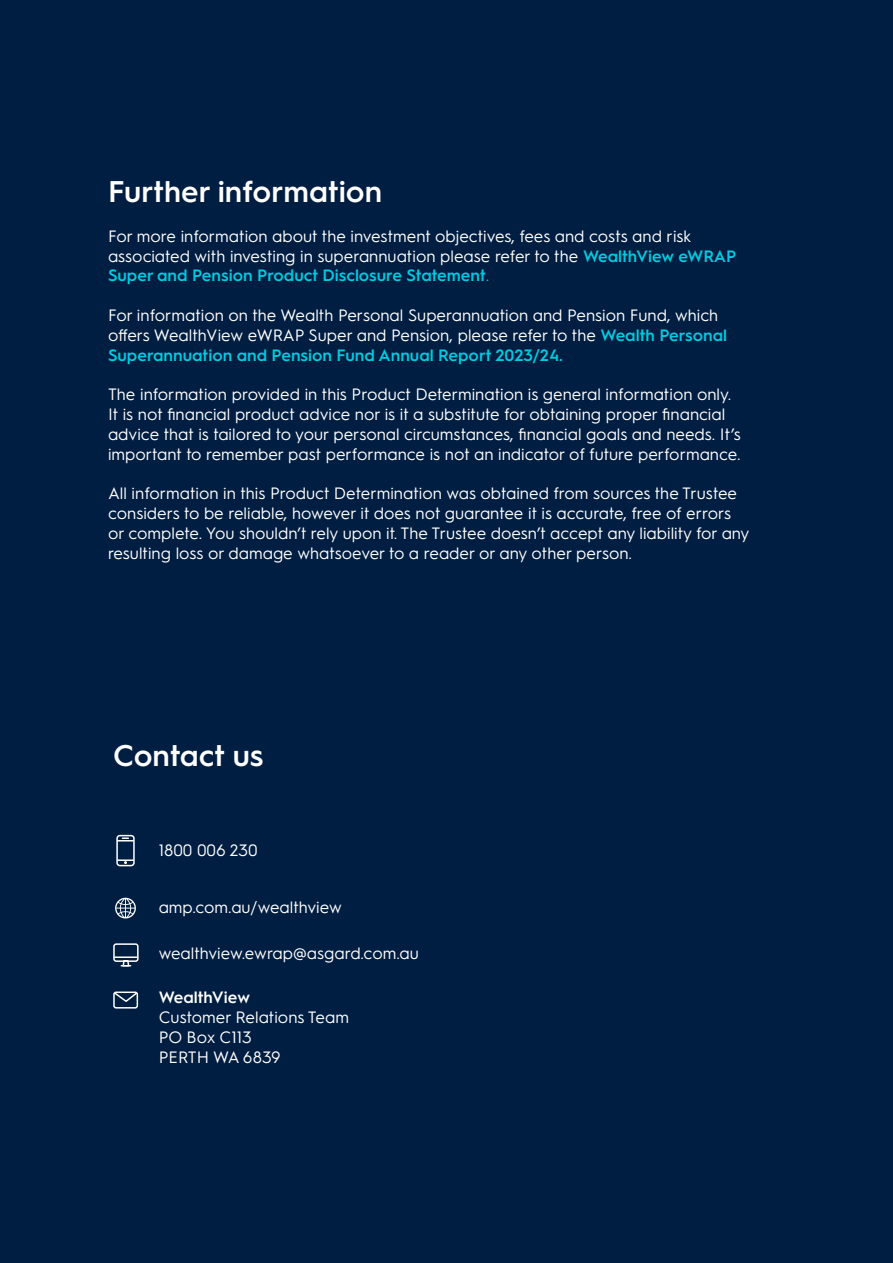
<style>
.page{position:relative;width:893px;height:1263px;background:#001e41}
.page>*{position:absolute;margin:0;border:0;box-sizing:border-box;transform-origin:0 0}
.t1{font:600 30px "Hurme Geometric Sans 1";color:#fff}
.t2{font:16.5px/19.8px "Hurme Geometric Sans 1";color:#fff}
.t3{font:600 16.5px "Hurme Geometric Sans 1";color:#fff}
.s1{font-weight:600;color:#00cae1}
.s2{color:#00cae1}
</style>
<div class="page">
<div style="left:113px;top:991px;width:25px;height:17px;border:2px solid #fff;border-radius:2px"></div>
<svg style="left:113px;top:991px;width:26px;height:12px"></svg>
<div style="left:116px;top:835px;width:19px;height:31px;border:2px solid #fff;border-radius:3px"></div>
<svg style="left:117px;top:837px;width:17px;height:4px"></svg>
<svg style="left:117px;top:859px;width:17px;height:5px"></svg>
<svg style="left:113px;top:943px;width:26px;height:24px"></svg>
<hr style="left:114px;top:956px;width:24px;height:2px;background:#fff">
<svg style="left:115px;top:897px;width:21px;height:22px"></svg>
<h1 class="t1" style="left:108px;top:171px;width:276px">Further information</h1>
<p class="t2" style="left:108px;top:225px;width:630px">For more information about the investment objectives, fees and costs and risk associated with investing in superannuation please refer to the <span class="s1">WealthView eWRAP<br>Super and Pension Product Disclosure Statement</span><span class="s2">.</span></p>
<p class="t2" style="left:108px;top:304px;width:621px">For information on the Wealth Personal Superannuation and Pension Fund, which offers WealthView eWRAP Super and Pension, please refer to the <span class="s1">Wealth Personal<br>Superannuation and Pension Fund Annual Report 2023/24.</span></p>
<p class="t2" style="left:108px;top:383px;width:634px">The information provided in this Product Determination is general information only.<br>It is not financial product advice nor is it a substitute for obtaining proper financial advice that is tailored to your personal circumstances, financial goals and needs. It’s important to remember past performance is not an indicator of future performance.</p>
<p class="t2" style="left:108px;top:482px;width:643px">All information in this Product Determination was obtained from sources the Trustee considers to be reliable, however it does not guarantee it is accurate, free of errors or complete. You shouldn’t rely upon it. The Trustee doesn’t accept any liability for any resulting loss or damage whatsoever to a reader or any other person.</p>
<h1 class="t1" style="left:113px;top:734px;width:152px">Contact us</h1>
<p class="t2" style="left:159px;top:839px;width:101px">1800 006 230</p>
<p class="t2" style="left:159px;top:897px;width:185px">amp.com.au/wealthview</p>
<p class="t2" style="left:159px;top:942px;width:262px">wealthview.ewrap@asgard.com.au</p>
<p class="t3" style="left:159px;top:986px;width:93px">WealthView</p>
<p class="t2" style="left:159px;top:1006px;width:192px">Customer Relations Team<br>PO Box C113<br>PERTH WA 6839</p>
</div>
